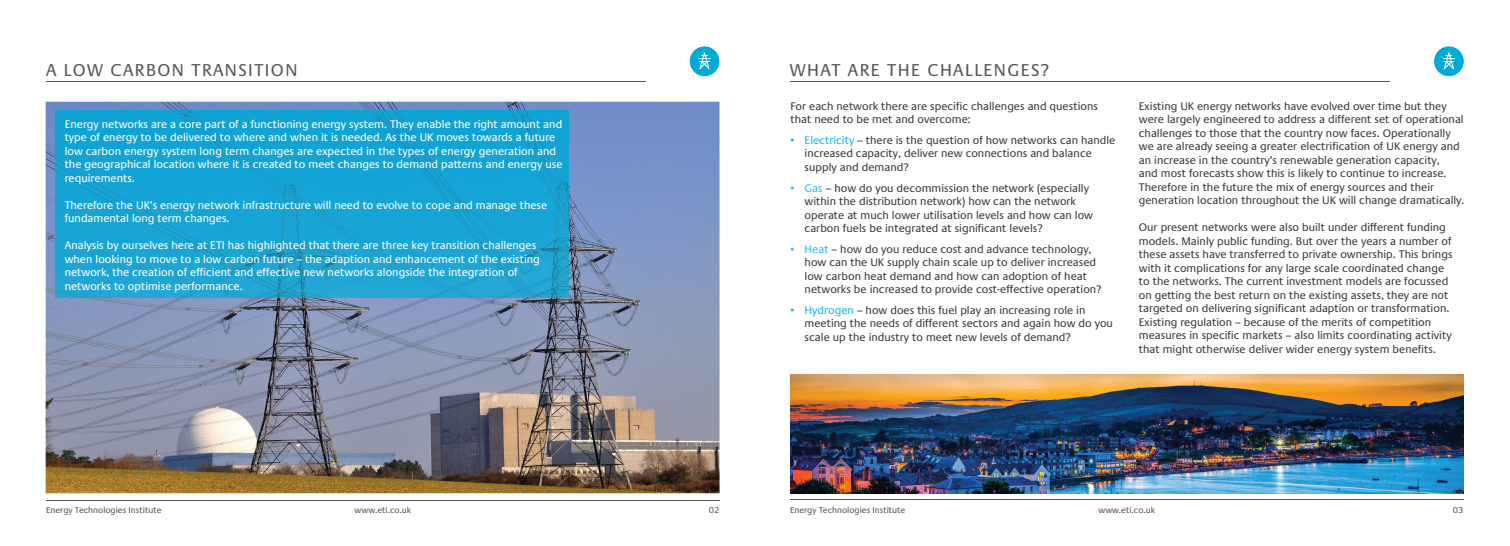
<style>
.page{position:relative;width:1510px;height:546px;background:#fff}
.page>*{position:absolute;margin:0;border:0;box-sizing:border-box;transform-origin:0 0}
.t1{font:17.5px "Praxis LT Pro";letter-spacing:.08em;color:#57585a}
.t2{font:11.25px/13.5px "Praxis LT Pro";color:#3e3e3f}
.t3{font:11.25px/13.5px "Praxis LT Pro";color:#fff}
.t4{font:8.75px "Praxis LT Pro";color:#57585a}
.s1{color:#23b6e9}
.s2{color:#2fbfec}
</style>
<div class="page">
<hr style="left:46px;top:500px;width:674px;height:1px;background:#57585a">
<div style="left:689px;top:46px;width:30px;height:30px;background:#00aad9;border-radius:50%"></div>
<svg style="left:698px;top:52px;width:13px;height:17px"></svg>
<div style="left:1434px;top:46px;width:29px;height:30px;background:#00aad9;border-radius:50%"></div>
<svg style="left:1442px;top:52px;width:13px;height:17px"></svg>
<img style="left:46px;top:102px;width:673px;height:391px">
<hr style="left:790px;top:81px;width:599px;height:1px;background:#57585a">
<hr style="left:46px;top:81px;width:600px;height:1px;background:#57585a">
<img style="left:56px;top:111px;width:513px;height:186px">
<hr style="left:790px;top:499px;width:674px;height:1px;background:#57585a">
<img style="left:790px;top:375px;width:673px;height:118px">
<h1 class="t1" style="left:46px;top:60px;width:253px">A LOW CARBON TRANSITION</h1>
<p class="t3" style="left:65px;top:117px;width:499px">Energy networks are a core part of a functioning energy system. They enable the right amount and type of energy to be delivered to where and when it is needed. As the UK moves towards a future low carbon energy system long term changes are expected in the types of energy generation and the geographical location where it is created to meet changes to demand patterns and energy use requirements.</p>
<p class="t3" style="left:65px;top:198px;width:484px">Therefore the UK’s energy network infrastructure will need to evolve to cope and manage these fundamental long term changes.</p>
<p class="t3" style="left:65px;top:238px;width:477px">Analysis by ourselves here at ETI has highlighted that there are three key transition challenges when looking to move to a low carbon future – the adaption and enhancement of the existing network, the creation of efficient and effective new networks alongside the integration of networks to optimise performance.</p>
<h1 class="t1" style="left:790px;top:60px;width:261px">WHAT ARE THE CHALLENGES?</h1>
<p class="t2" style="left:790px;top:99px;width:309px">For each network there are specific challenges and questions that need to be met and overcome:</p>
<p class="t2" style="left:804px;top:133px;width:312px;text-indent:-14px"><span class="s1">• Electricity</span> – there is the question of how networks can handle increased capacity, deliver new connections and balance supply and demand?</p>
<p class="t2" style="left:804px;top:181px;width:290px;text-indent:-14px"><span class="s2">• Gas</span> – how do you decommission the network (especially within the distribution network) how can the network operate at much lower utilisation levels and how can low carbon fuels be integrated at significant levels?</p>
<p class="t2" style="left:804px;top:242px;width:299px;text-indent:-14px"><span class="s2">• Heat</span> – how do you reduce cost and advance technology, how can the UK supply chain scale up to deliver increased low carbon heat demand and how can adoption of heat networks be increased to provide cost-effective operation?</p>
<p class="t2" style="left:804px;top:303px;width:310px;text-indent:-14px"><span class="s1">• Hydrogen</span> – how does this fuel play an increasing role in meeting the needs of different sectors and again how do you scale up the industry to meet new levels of demand?</p>
<p class="t2" style="left:1138px;top:99px;width:327px">Existing UK energy networks have evolved over time but they were largely engineered to address a different set of operational challenges to those that the country now faces. Operationally we are already seeing a greater electrification of UK energy and an increase in the country’s renewable generation capacity,<br>and most forecasts show this is likely to continue to increase.<br>Therefore in the future the mix of energy sources and their generation location throughout the UK will change dramatically.</p>
<p class="t2" style="left:1138px;top:221px;width:315px">Our present networks were also built under different funding models. Mainly public funding. But over the years a number of these assets have transferred to private ownership. This brings with it complications for any large scale coordinated change to the networks. The current investment models are focussed on getting the best return on the existing assets, they are not targeted on delivering significant adaption or transformation.<br>Existing regulation – because of the merits of competition measures in specific markets – also limits coordinating activity that might otherwise deliver wider energy system benefits.</p>
<p class="t4" style="left:46px;top:505px;width:117px">Energy Technologies Institute</p>
<p class="t4" style="left:354px;top:505px;width:58px">www.eti.co.uk</p>
<p class="t4" style="left:709px;top:505px;width:12px">02</p>
<p class="t4" style="left:790px;top:505px;width:117px">Energy Technologies Institute</p>
<p class="t4" style="left:1098px;top:505px;width:58px">www.eti.co.uk</p>
<p class="t4" style="left:1452px;top:505px;width:12px">03</p>
</div>
